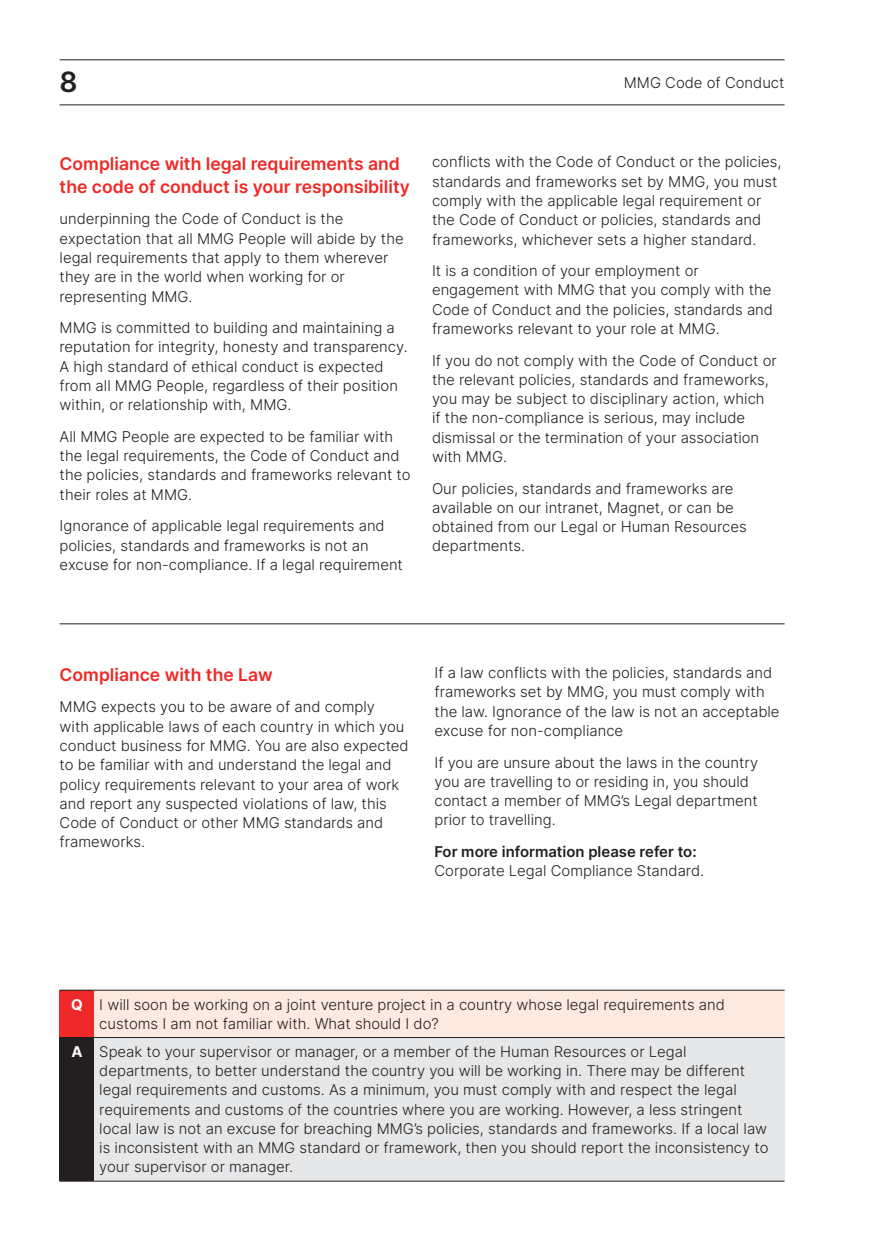
<style>
.page{position:relative;width:874px;height:1241px;background:#fff}
.page>*{position:absolute;margin:0;border:0;box-sizing:border-box;transform-origin:0 0}
.t1{font:600 28px "Inter";color:#231f20}
.B_subhead{font:600 17.5px/22.8px "Inter";color:#ee2926}
.A_Body{font:300 14.88px/19.2px "Inter";color:#231f20}
.A_Body-2{font:700 14.88px "Inter";color:#fff}
.s1{font-weight:600}
</style>
<div class="page">
<div style="left:60px;top:990px;width:34px;height:47px;background:#ee2927"></div>
<div style="left:94px;top:990px;width:690px;height:47px;background:#fde9df"></div>
<div style="left:60px;top:1037px;width:34px;height:143px;background:#231f20"></div>
<div style="left:94px;top:1037px;width:690px;height:143px;background:#e6e7e9"></div>
<hr style="left:94px;top:1037px;width:690px;height:1px;background:#231f20">
<hr style="left:60px;top:1180px;width:34px;height:1px;background:#231f20">
<hr style="left:94px;top:1180px;width:690px;height:1px;background:#231f20">
<hr style="left:60px;top:989px;width:34px;height:1px;background:#231f20">
<hr style="left:94px;top:989px;width:690px;height:1px;background:#231f20">
<hr style="left:60px;top:623px;width:724px;height:1px;background:#231f20">
<hr style="left:60px;top:59px;width:724px;height:1px;background:#231f20">
<hr style="left:60px;top:105px;width:724px;height:1px;background:#231f20">
<h1 class="t1" style="left:60px;top:62px;width:20px">8</h1>
<p class="A_Body" style="left:623px;top:72px;width:162px">MMG Code of Conduct</p>
<p class="B_subhead" style="left:60px;top:152px;width:351px">Compliance with legal requirements and the code of conduct is your responsibility</p>
<p class="A_Body" style="left:60px;top:209px;width:345px">underpinning the Code of Conduct is the expectation that all MMG People will abide by the legal requirements that apply to them wherever they are in the world when working for or representing MMG.</p>
<p class="A_Body" style="left:60px;top:318px;width:349px">MMG is committed to building and maintaining a reputation for integrity, honesty and transparency.<br>A high standard of ethical conduct is expected from all MMG People, regardless of their position within, or relationship with, MMG.</p>
<p class="A_Body" style="left:60px;top:426px;width:352px">All MMG People are expected to be familiar with the legal requirements, the Code of Conduct and the policies, standards and frameworks relevant to their roles at MMG.</p>
<p class="A_Body" style="left:60px;top:516px;width:345px">Ignorance of applicable legal requirements and policies, standards and frameworks is not an excuse for non-compliance. If a legal requirement</p>
<p class="A_Body" style="left:432px;top:152px;width:351px">conflicts with the Code of Conduct or the policies, standards and frameworks set by MMG, you must comply with the applicable legal requirement or the Code of Conduct or policies, standards and frameworks, whichever sets a higher standard.</p>
<p class="A_Body" style="left:432px;top:261px;width:342px">It is a condition of your employment or engagement with MMG that you comply with the Code of Conduct and the policies, standards and frameworks relevant to your role at MMG.</p>
<p class="A_Body" style="left:432px;top:350px;width:346px">If you do not comply with the Code of Conduct or the relevant policies, standards and frameworks, you may be subject to disciplinary action, which if the non-compliance is serious, may include dismissal or the termination of your association with MMG.</p>
<p class="A_Body" style="left:432px;top:478px;width:316px">Our policies, standards and frameworks are available on our intranet, Magnet, or can be obtained from our Legal or Human Resources departments.</p>
<p class="B_subhead" style="left:60px;top:662px;width:215px">Compliance with the Law</p>
<p class="A_Body" style="left:60px;top:697px;width:350px">MMG expects you to be aware of and comply<br>with applicable laws of each country in which you conduct business for MMG. You are also expected to be familiar with and understand the legal and policy requirements relevant to your area of work and report any suspected violations of law, this Code of Conduct or other MMG standards and frameworks.</p>
<p class="A_Body" style="left:434px;top:662px;width:346px">If a law conflicts with the policies, standards and frameworks set by MMG, you must comply with the law. Ignorance of the law is not an acceptable excuse for non-compliance</p>
<p class="A_Body" style="left:434px;top:752px;width:325px">If you are unsure about the laws in the country you are travelling to or residing in, you should contact a member of MMG’s Legal department prior to travelling.</p>
<p class="A_Body" style="left:434px;top:841px;width:271px"><span class="s1">For more information please refer to:<br></span>Corporate Legal Compliance Standard.</p>
<p class="A_Body-2" style="left:71px;top:993px;width:13px">Q</p>
<p class="A_Body" style="left:99px;top:994px;width:626px">I will soon be working on a joint venture project in a country whose legal requirements and customs I am not familiar with. What should I do?</p>
<p class="A_Body-2" style="left:71px;top:1040px;width:13px">A</p>
<p class="A_Body" style="left:99px;top:1041px;width:670px">Speak to your supervisor or manager, or a member of the Human Resources or Legal departments, to better understand the country you will be working in. There may be different legal requirements and customs. As a minimum, you must comply with and respect the legal requirements and customs of the countries where you are working. However, a less stringent local law is not an excuse for breaching MMG’s policies, standards and frameworks. If a local law is inconsistent with an MMG standard or framework, then you should report the inconsistency to your supervisor or manager.</p>
</div>
